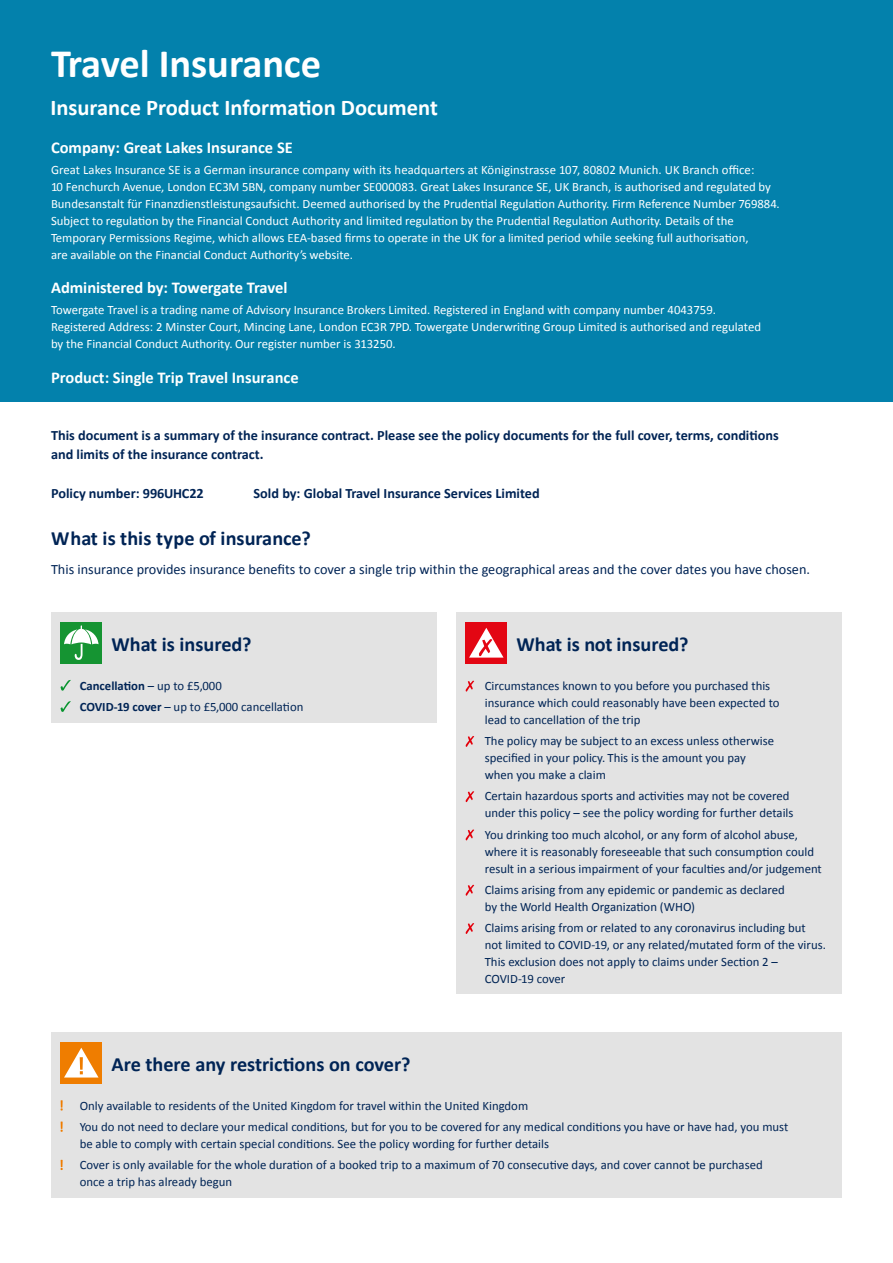
<style>
.page{position:relative;width:893px;height:1263px;background:#fff}
.page>*{position:absolute;margin:0;border:0;box-sizing:border-box;transform-origin:0 0}
.t1{font:700 40.5px "Calibri";letter-spacing:-.01em;color:#fff}
.t2{font:700 22.5px "Calibri";color:#fff}
.t3{font:700 20.25px "Calibri";color:#002455}
.t4{font:700 16.5px "Calibri";color:#fff}
.t5{font:700 14.25px/19.2px "Calibri";color:#002455}
.t6{font:14.25px "Calibri";color:#002455}
.t7{font:12.75px/17px "Calibri";color:#002455}
.t8{font:12.75px/17px "Calibri";color:#fff}
.s1{font-weight:700}
</style>
<div class="page">
<div style="left:0;top:0;width:893px;height:402px;background:#0381ac"></div>
<div style="left:51px;top:612px;width:386px;height:111px;background:#e3e3e3"></div>
<div style="left:61px;top:622px;width:41px;height:41px;background:#159432"></div>
<svg style="left:64px;top:625px;width:35px;height:35px"></svg>
<svg style="left:61px;top:680px;width:10px;height:11px"></svg>
<svg style="left:61px;top:701px;width:10px;height:11px"></svg>
<div style="left:51px;top:1032px;width:791px;height:166px;background:#e3e3e3"></div>
<div style="left:61px;top:1042px;width:41px;height:41px;background:#ef7d00"></div>
<svg style="left:64px;top:1048px;width:34px;height:29px"></svg>
<svg style="left:61px;top:1100px;width:2px;height:10px"></svg>
<svg style="left:61px;top:1121px;width:2px;height:11px"></svg>
<svg style="left:61px;top:1160px;width:2px;height:10px"></svg>
<div style="left:456px;top:612px;width:386px;height:382px;background:#e3e3e3"></div>
<div style="left:466px;top:622px;width:41px;height:41px;background:#e30613"></div>
<svg style="left:469px;top:628px;width:35px;height:30px"></svg>
<svg style="left:466px;top:681px;width:8px;height:10px"></svg>
<svg style="left:466px;top:736px;width:8px;height:11px"></svg>
<svg style="left:466px;top:791px;width:8px;height:11px"></svg>
<svg style="left:466px;top:829px;width:8px;height:11px"></svg>
<svg style="left:466px;top:885px;width:8px;height:11px"></svg>
<svg style="left:466px;top:923px;width:8px;height:11px"></svg>
<h1 class="t1" style="left:51px;top:34px;width:272px">Travel Insurance</h1>
<h2 class="t2" style="left:50px;top:91px;width:389px">Insurance Product Information Document</h2>
<p class="t4" style="left:51px;top:136px;width:243px">Company: Great Lakes Insurance SE</p>
<p class="t8" style="left:51px;top:161px;width:730px">Great Lakes Insurance SE is a German insurance company with its headquarters at Königinstrasse 107, 80802 Munich. UK Branch office:<br>10 Fenchurch Avenue, London EC3M 5BN, company number SE000083. Great Lakes Insurance SE, UK Branch, is authorised and regulated by Bundesanstalt für Finanzdienstleistungsaufsicht. Deemed authorised by the Prudential Regulation Authority. Firm Reference Number 769884.<br>Subject to regulation by the Financial Conduct Authority and limited regulation by the Prudential Regulation Authority. Details of the Temporary Permissions Regime, which allows EEA-based firms to operate in the UK for a limited period while seeking full authorisation,<br>are available on the Financial Conduct Authority’s website.</p>
<p class="t4" style="left:51px;top:276px;width:238px">Administered by: Towergate Travel</p>
<p class="t8" style="left:51px;top:301px;width:711px">Towergate Travel is a trading name of Advisory Insurance Brokers Limited. Registered in England with company number 4043759.<br>Registered Address: 2 Minster Court, Mincing Lane, London EC3R 7PD. Towergate Underwriting Group Limited is authorised and regulated by the Financial Conduct Authority. Our register number is 313250.</p>
<p class="t4" style="left:51px;top:366px;width:249px">Product: Single Trip Travel Insurance</p>
<p class="t5" style="left:51px;top:425px;width:729px">This document is a summary of the insurance contract. Please see the policy documents for the full cover, terms, conditions and limits of the insurance contract.</p>
<p class="t5" style="left:51px;top:483px;width:154px">Policy number: 996UHC22</p>
<p class="t5" style="left:254px;top:483px;width:288px">Sold by: Global Travel Insurance Services Limited</p>
<h3 class="t3" style="left:51px;top:524px;width:261px">What is this type of insurance?</h3>
<p class="t6" style="left:51px;top:559px;width:760px">This insurance provides insurance benefits to cover a single trip within the geographical areas and the cover dates you have chosen.</p>
<h3 class="t3" style="left:112px;top:630px;width:142px">What is insured?</h3>
<p class="t7" style="left:80px;top:674px;width:225px;line-height:21.3px"><span class="s1">Cancellation</span> – up to £5,000<br><span class="s1">COVID-19 cover</span> – up to £5,000 cancellation</p>
<h3 class="t3" style="left:517px;top:630px;width:174px">What is not insured?</h3>
<p class="t7" style="left:485px;top:677px;width:296px">Circumstances known to you before you purchased this insurance which could reasonably have been expected to lead to cancellation of the trip</p>
<p class="t7" style="left:485px;top:732px;width:291px">The policy may be subject to an excess unless otherwise specified in your policy. This is the amount you pay when you make a claim</p>
<p class="t7" style="left:485px;top:787px;width:310px">Certain hazardous sports and activities may not be covered under this policy – see the policy wording for further details</p>
<p class="t7" style="left:485px;top:825px;width:339px">You drinking too much alcohol, or any form of alcohol abuse, where it is reasonably foreseeable that such consumption could result in a serious impairment of your faculties and/or judgement</p>
<p class="t7" style="left:485px;top:881px;width:302px">Claims arising from any epidemic or pandemic as declared by the World Health Organization (WHO)</p>
<p class="t7" style="left:485px;top:919px;width:343px">Claims arising from or related to any coronavirus including but not limited to COVID-19, or any related/mutated form of the virus.<br>This exclusion does not apply to claims under Section 2 – COVID-19 cover</p>
<h3 class="t3" style="left:112px;top:1049px;width:301px">Are there any restrictions on cover?</h3>
<p class="t7" style="left:80px;top:1094px;width:710px;line-height:21.3px">Only available to residents of the United Kingdom for travel within the United Kingdom<br>You do not need to declare your medical conditions, but for you to be covered for any medical conditions you have or have had, you must</p>
<p class="t7" style="left:80px;top:1133px;width:684px;line-height:21.3px">be able to comply with certain special conditions. See the policy wording for further details<br>Cover is only available for the whole duration of a booked trip to a maximum of 70 consecutive days, and cover cannot be purchased</p>
<p class="t7" style="left:80px;top:1173px;width:154px">once a trip has already begun</p>
</div>
